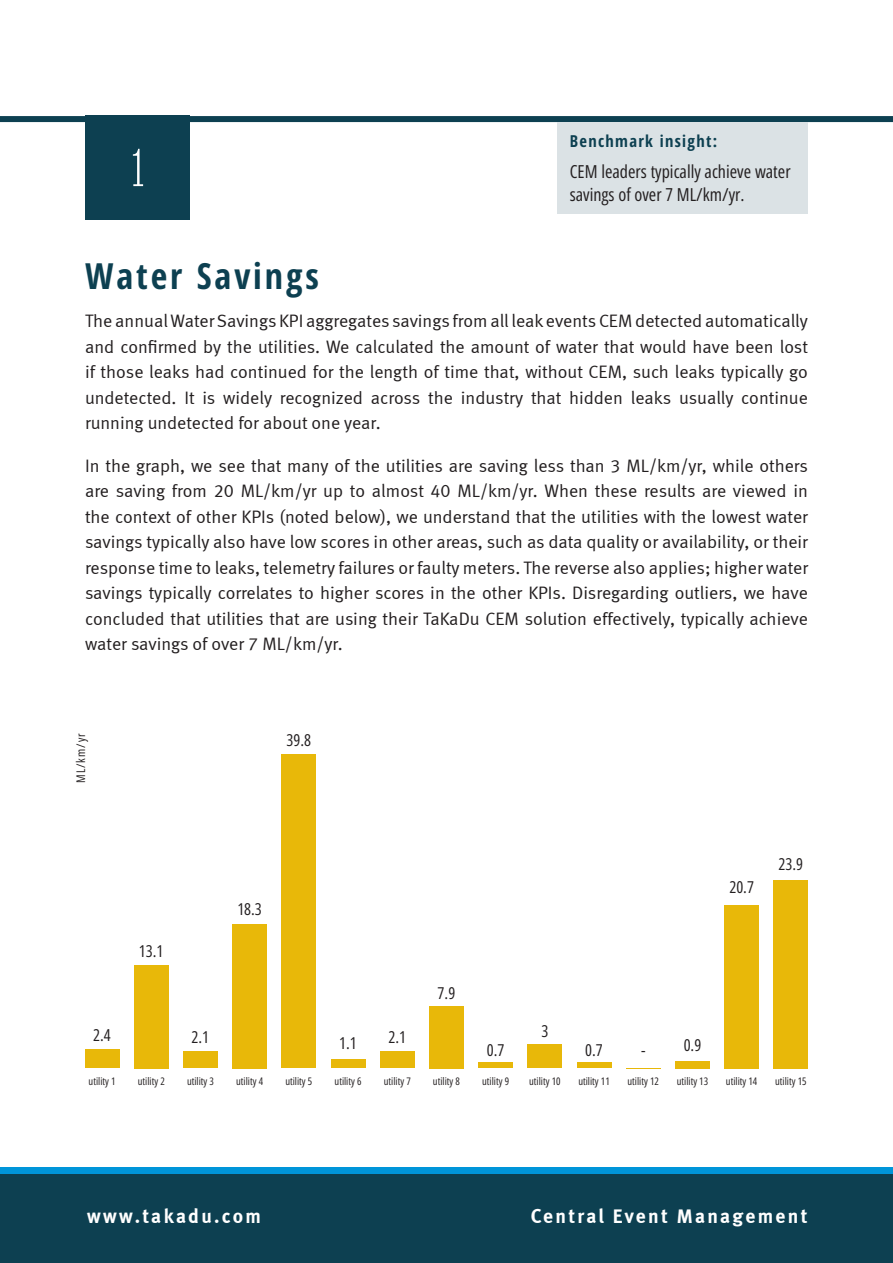
<style>
.page{position:relative;width:893px;height:1263px;background:#fff}
.page>*{position:absolute;margin:0;border:0;box-sizing:border-box;transform-origin:0 0}
.t1{font:300 72px "Almoni DLAAA";color:#fff}
.t2{font:700 36px "Open Sans Hebrew Condensed";letter-spacing:.08em;color:#0d4051}
.t3{font:20.1px "Meta Bold LF";letter-spacing:.12em;color:#fff}
.t4{font:18px/25.5px "Meta Normal LF";color:#231f20;text-align:justify}
.t5{font:18px/22.5px "Open Sans Hebrew Condensed";color:#231f20}
.t6{font:16.5px "Open Sans Hebrew Condensed";color:#231f20}
.t7{font:700 16.5px "Open Sans Hebrew Condensed";letter-spacing:.08em;color:#0d4051}
.t8{font:12px "Open Sans Hebrew Condensed";color:#231f20}
.t9{font:10.5px "Open Sans Hebrew Condensed";color:#231f20}
</style>
<div class="page">
<div style="left:0;top:1174px;width:893px;height:89px;background:#0d4051"></div>
<div style="left:0;top:1168px;width:893px;height:6px;background:#0095d9"></div>
<div style="left:0;top:116px;width:893px;height:6px;background:#0d4051"></div>
<div style="left:85px;top:116px;width:104px;height:104px;background:#0d4051"></div>
<div style="left:557px;top:122px;width:251px;height:92px;background:#dbe2e5"></div>
<div style="left:85px;top:1049px;width:34px;height:19px;background:#e8b809"></div>
<div style="left:134px;top:965px;width:34px;height:103px;background:#e8b809"></div>
<div style="left:183px;top:1052px;width:34px;height:16px;background:#e8b809"></div>
<div style="left:233px;top:924px;width:34px;height:144px;background:#e8b809"></div>
<div style="left:282px;top:754px;width:34px;height:314px;background:#e8b809"></div>
<div style="left:331px;top:1059px;width:34px;height:9px;background:#e8b809"></div>
<div style="left:380px;top:1052px;width:34px;height:16px;background:#e8b809"></div>
<div style="left:429px;top:1006px;width:34px;height:62px;background:#e8b809"></div>
<div style="left:479px;top:1063px;width:34px;height:5px;background:#e8b809"></div>
<div style="left:528px;top:1044px;width:34px;height:24px;background:#e8b809"></div>
<div style="left:577px;top:1063px;width:34px;height:5px;background:#e8b809"></div>
<hr style="left:626px;top:1068px;width:34px;height:1px;background:#e8b809">
<div style="left:675px;top:1061px;width:34px;height:7px;background:#e8b809"></div>
<div style="left:725px;top:905px;width:34px;height:163px;background:#e8b809"></div>
<div style="left:774px;top:880px;width:34px;height:188px;background:#e8b809"></div>
<h1 class="t1" style="left:129px;top:127px;width:18px">1</h1>
<p class="t7" style="left:570px;top:132px;width:149px">Benchmark insight:</p>
<p class="t5" style="left:570px;top:161px;width:222px">CEM leaders typically achieve water savings of over 7 ML/km/yr.</p>
<h2 class="t2" style="left:85px;top:256px;width:235px">Water Savings</h2>
<p class="t4" style="left:85px;top:308px;width:724px">The annual Water Savings KPI aggregates savings from all leak events CEM detected automatically and confirmed by the utilities. We calculated the amount of water that would have been lost if those leaks had continued for the length of time that, without CEM, such leaks typically go undetected. It is widely recognized across the industry that hidden leaks usually continue running undetected for about one year.</p>
<p class="t4" style="left:85px;top:453px;width:724px">In the graph, we see that many of the utilities are saving less than 3 ML/km/yr, while others are saving from 20 ML/km/yr up to almost 40 ML/km/yr. When these results are viewed in the context of other KPIs (noted below), we understand that the utilities with the lowest water savings typically also have low scores in other areas, such as data quality or availability, or their response time to leaks, telemetry failures or faulty meters. The reverse also applies; higher water savings typically correlates to higher scores in the other KPIs. Disregarding outliers, we have concluded that utilities that are using their TaKaDu CEM solution effectively, typically achieve water savings of over 7 ML/km/yr.</p>
<p class="t8" style="left:74px;top:783px;width:51px;rotate:-90deg">ML/km/yr</p>
<p class="t6" style="left:139px;top:941px;width:26px">13.1</p>
<p class="t6" style="left:287px;top:730px;width:26px">39.8</p>
<p class="t6" style="left:237px;top:900px;width:26px">18.3</p>
<p class="t6" style="left:438px;top:983px;width:19px">7.9</p>
<p class="t6" style="left:729px;top:878px;width:26px">20.7</p>
<p class="t6" style="left:779px;top:854px;width:26px">23.9</p>
<p class="t6" style="left:541px;top:1022px;width:8px">3</p>
<p class="t6" style="left:93px;top:1026px;width:19px">2.4</p>
<p class="t9" style="left:89px;top:1075px;width:28px">utility 1</p>
<p class="t9" style="left:138px;top:1075px;width:28px">utility 2</p>
<p class="t9" style="left:187px;top:1075px;width:28px">utility 3</p>
<p class="t9" style="left:236px;top:1075px;width:28px">utility 4</p>
<p class="t9" style="left:285px;top:1075px;width:28px">utility 5</p>
<p class="t9" style="left:335px;top:1075px;width:28px">utility 6</p>
<p class="t9" style="left:384px;top:1075px;width:28px">utility 7</p>
<p class="t9" style="left:433px;top:1075px;width:28px">utility 8</p>
<p class="t9" style="left:482px;top:1075px;width:28px">utility 9</p>
<p class="t9" style="left:529px;top:1075px;width:33px">utility 10</p>
<p class="t9" style="left:578px;top:1075px;width:33px">utility 11</p>
<p class="t9" style="left:628px;top:1075px;width:33px">utility 12</p>
<p class="t9" style="left:677px;top:1075px;width:33px">utility 13</p>
<p class="t9" style="left:726px;top:1075px;width:33px">utility 14</p>
<p class="t9" style="left:775px;top:1075px;width:33px">utility 15</p>
<p class="t6" style="left:192px;top:1028px;width:19px">2.1</p>
<p class="t6" style="left:388px;top:1028px;width:19px">2.1</p>
<p class="t6" style="left:339px;top:1034px;width:19px">1.1</p>
<p class="t6" style="left:684px;top:1035px;width:19px">0.9</p>
<p class="t6" style="left:487px;top:1041px;width:19px">0.7</p>
<p class="t6" style="left:585px;top:1041px;width:19px">0.7</p>
<p class="t6" style="left:641px;top:1040px;width:6px">-</p>
<p class="t3" style="left:87px;top:1204px;width:175px">www.takadu.com</p>
<p class="t3" style="left:531px;top:1204px;width:278px">Central Event Management</p>
</div>
